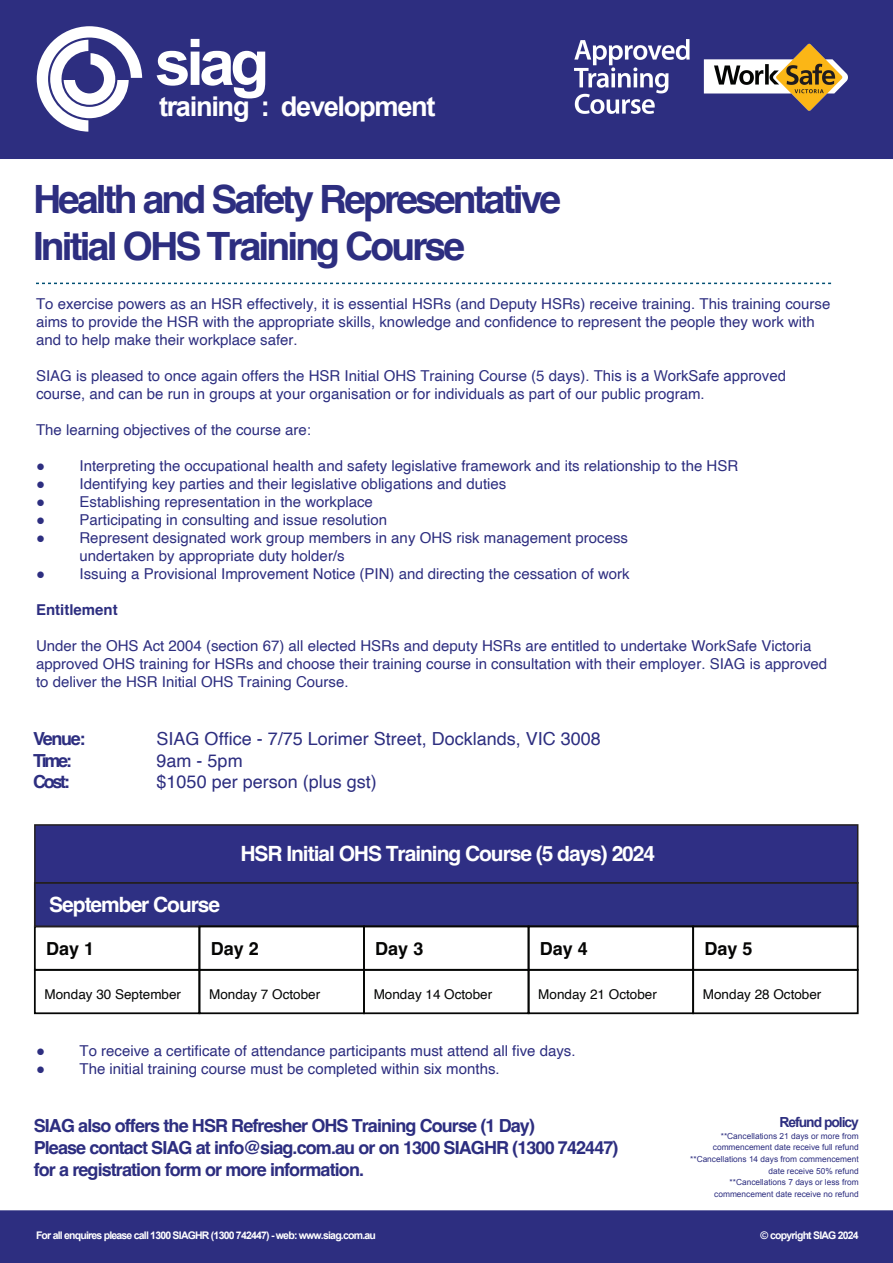
<style>
.page{position:relative;width:893px;height:1263px;background:#fff}
.page>*{position:absolute;margin:0;border:0;box-sizing:border-box;transform-origin:0 0}
.t1{font:700 64.35px "Arial";color:#fff}
.t2{font:700 39px/46.8px "Helvetica";letter-spacing:-.075em;color:#2d2e80}
.t3{font:700 27.3px "Arial";letter-spacing:-.05em;color:#fff}
.t4{font:700 21px "Helvetica";letter-spacing:-.05em;color:#fff}
.t5{font:700 18px/21.6px "Helvetica";letter-spacing:-.05em;color:#2d2e80}
.t6{font:18px "Helvetica";color:#2d2e80}
.t7{font:700 18px "Helvetica";color:#050504}
.t8{font:15px/18px "Helvetica";color:#2d2e80}
.t9{font:700 15px "Helvetica";color:#2d2e80}
.t10{font:700 13.95px "Arial";letter-spacing:-.075em;color:#2d2e80}
.t11{font:13.5px "Helvetica";color:#050605}
.t12{font:700 10.5px "Arial";letter-spacing:-.075em;color:#fff}
.t13{font:8.4px/11.6px "Arial";color:#2d2e80;text-align:right}
.s1{font-family:"Arial"}
</style>
<div class="page">
<div style="left:0;top:0;width:892px;height:1263px;background:#2d2e80"></div>
<div style="left:0;top:159px;width:892px;height:1051px;background:#fff"></div>
<svg style="left:36px;top:283px;width:796px;height:1px"></svg>
<svg style="left:37px;top:26px;width:105px;height:106px"></svg>
<img style="left:574px;top:40px;width:274px;height:73px">
<div style="left:34px;top:824px;width:824px;height:60px;background:#2f2f84;border:2px solid #231f20"></div>
<div style="left:34px;top:882px;width:825px;height:45px;background:#2e3083;border:2px solid #231f20"></div>
<div style="left:34px;top:969px;width:166px;height:45px;border:2px solid #050605"></div>
<div style="left:199px;top:925px;width:166px;height:46px;border:2px solid #050605"></div>
<div style="left:199px;top:969px;width:166px;height:45px;border:2px solid #050605"></div>
<div style="left:363px;top:925px;width:166px;height:46px;border:2px solid #050605"></div>
<div style="left:363px;top:969px;width:166px;height:45px;border:2px solid #050605"></div>
<div style="left:528px;top:925px;width:166px;height:46px;border:2px solid #050605"></div>
<div style="left:528px;top:969px;width:166px;height:45px;border:2px solid #050605"></div>
<div style="left:692px;top:925px;width:167px;height:46px;border:2px solid #050605"></div>
<div style="left:692px;top:969px;width:167px;height:45px;border:2px solid #050605"></div>
<h1 class="t1" style="left:155px;top:20px;width:116px">siag</h1>
<h3 class="t3" style="left:159px;top:89px;width:278px">training : development</h3>
<h2 class="t2" style="left:33px;top:180px;width:530px">Health and Safety Representative<br>Initial OHS Training Course</h2>
<p class="t8" style="left:36px;top:295px;width:796px">To exercise powers as an HSR effectively, it is essential HSRs (and Deputy HSRs) receive training. This training course aims to provide the HSR with the appropriate skills, knowledge and confidence to represent the people they work with and to help make their workplace safer.</p>
<p class="t8" style="left:36px;top:367px;width:752px">SIAG is pleased to once again offers the HSR Initial OHS Training Course (5 days). <span class="s1">This is a WorkSafe approved course</span>, and can be run in groups at your organisation or for individuals as part of our public program.</p>
<p class="t8" style="left:36px;top:421px;width:277px">The learning objectives of the course are:</p>
<p class="t8" style="left:36px;top:457px;width:704px">● Interpreting the occupational health and safety legislative framework and its relationship to the HSR</p>
<p class="t8" style="left:36px;top:475px;width:472px">● Identifying key parties and their legislative obligations and duties</p>
<p class="t8" style="left:36px;top:493px;width:338px">● Establishing representation in the workplace</p>
<p class="t8" style="left:36px;top:511px;width:353px">● Participating in consulting and issue resolution</p>
<p class="t8" style="left:79px;top:529px;width:550px;text-indent:-43px">● Represent designated work group members in any OHS risk management process undertaken by appropriate duty holder/s</p>
<p class="t8" style="left:36px;top:565px;width:595px">● Issuing a Provisional Improvement Notice (PIN) and directing the cessation of work</p>
<p class="t9" style="left:36px;top:601px;width:83px">Entitlement</p>
<p class="t8" style="left:36px;top:637px;width:793px">Under the OHS Act 2004 (section 67) all elected HSRs and deputy HSRs are entitled to undertake WorkSafe Victoria approved OHS training for HSRs and choose their training course in consultation with their employer. SIAG is approved to deliver the HSR Initial OHS Training Course.</p>
<p class="t5" style="left:33px;top:730px;width:54px">Venue:</p>
<p class="t6" style="left:157px;top:725px;width:446px">SIAG Office - 7/75 Lorimer Street, Docklands, VIC 3008</p>
<p class="t5" style="left:33px;top:752px;width:40px">Time:</p>
<p class="t6" style="left:157px;top:747px;width:88px">9am - 5pm</p>
<p class="t5" style="left:33px;top:773px;width:38px">Cost:</p>
<p class="t6" style="left:157px;top:768px;width:222px">$1050 per person (plus gst)</p>
<h3 class="t4" style="left:49px;top:892px;width:172px">September Course</h3>
<h3 class="t4" style="left:240px;top:841px;width:416px">HSR Initial OHS Training Course (5 days) 2024</h3>
<p class="t7" style="left:46px;top:938px;width:50px">Day 1</p>
<p class="t11" style="left:45px;top:984px;width:138px">Monday 30 September</p>
<p class="t7" style="left:211px;top:938px;width:50px">Day 2</p>
<p class="t11" style="left:209px;top:984px;width:113px">Monday 7 October</p>
<p class="t7" style="left:375px;top:938px;width:50px">Day 3</p>
<p class="t11" style="left:374px;top:984px;width:120px">Monday 14 October</p>
<p class="t7" style="left:540px;top:938px;width:50px">Day 4</p>
<p class="t11" style="left:538px;top:984px;width:120px">Monday 21 October</p>
<p class="t8" style="left:36px;top:1042px;width:541px">● To receive a certificate of attendance participants must attend all five days.</p>
<p class="t8" style="left:36px;top:1060px;width:465px">● The initial training course must be completed within six months.</p>
<p class="t5" style="left:34px;top:1117px;width:586px">SIAG also offers the HSR Refresher OHS Training Course (1 Day)<br>Please contact SIAG at info@siag.com.au or on 1300 SIAGHR (1300 742447) for a registration form or more information.</p>
<p class="t12" style="left:36px;top:1229px;width:341px">For all enquires please call 1300 SIAGHR (1300 742447) - web: www.siag.com.au</p>
<p class="t7" style="left:704px;top:938px;width:50px">Day 5</p>
<p class="t11" style="left:703px;top:984px;width:120px">Monday 28 October</p>
<p class="t10" style="left:780px;top:1113px;width:81px">Refund policy</p>
<p class="t13" style="left:690px;top:1130px;width:170px">**Cancellations 21 days or more from commencement date receive full refund **Cancellations 14 days from commencement date receive 50% refund<br>**Cancellations 7 days or less from commencement date receive no refund</p>
<p class="t12" style="left:760px;top:1229px;width:100px">© copyright SIAG 2024</p>
</div>
